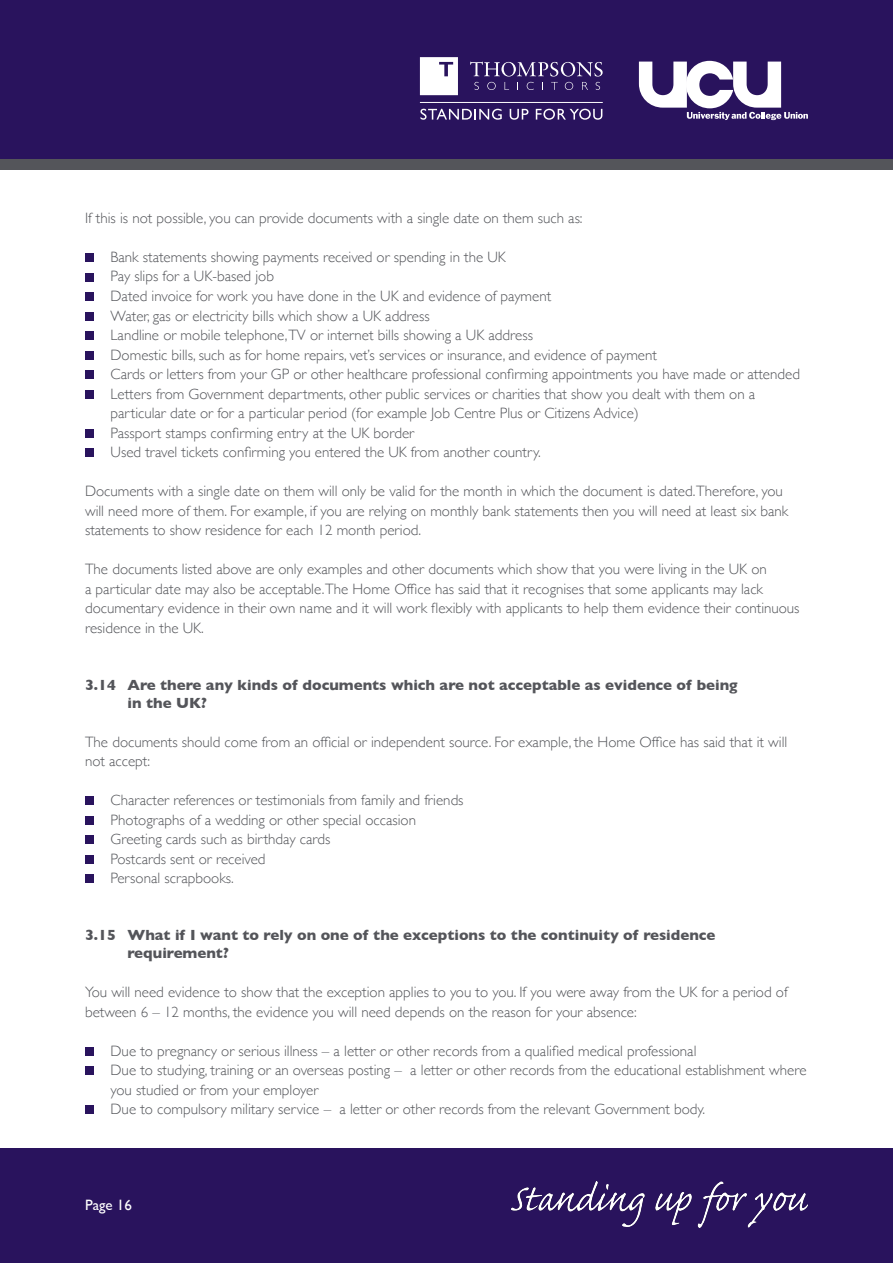
<style>
.page{position:relative;width:893px;height:1263px;background:#fff}
.page>*{position:absolute;margin:0;border:0;box-sizing:border-box;transform-origin:0 0}
.Body_Bullets{font:300 15px/19.5px "Gill Sans";color:#54555a}
.Body_Copy{font:300 15px/19.5px "Gill Sans";color:#54555a}
.Sub_Heading{font:700 15px/18px "Gill Sans";color:#54555a}
.t1{font:15px "Gill Sans";color:#fff}
</style>
<div class="page">
<div style="left:0;top:0;width:893px;height:170px;background:#29135d"></div>
<div style="left:0;top:1148px;width:893px;height:115px;background:#29135d"></div>
<svg style="left:470px;top:62px;width:133px;height:28px"></svg>
<svg style="left:420px;top:57px;width:38px;height:38px"></svg>
<hr style="left:420px;top:102px;width:183px;height:1px;background:#fff">
<svg style="left:420px;top:109px;width:82px;height:11px"></svg>
<svg style="left:510px;top:109px;width:18px;height:11px"></svg>
<svg style="left:536px;top:109px;width:66px;height:11px"></svg>
<svg style="left:639px;top:61px;width:169px;height:59px"></svg>
<div style="left:0;top:159px;width:893px;height:11px;background:#54555a"></div>
<img style="left:512px;top:1182px;width:296px;height:45px">
<div style="left:85px;top:253px;width:9px;height:9px;background:#29135d"></div>
<div style="left:85px;top:273px;width:9px;height:8px;background:#29135d"></div>
<div style="left:85px;top:292px;width:9px;height:9px;background:#29135d"></div>
<div style="left:85px;top:312px;width:9px;height:8px;background:#29135d"></div>
<div style="left:85px;top:331px;width:9px;height:9px;background:#29135d"></div>
<div style="left:85px;top:351px;width:9px;height:8px;background:#29135d"></div>
<div style="left:85px;top:370px;width:9px;height:9px;background:#29135d"></div>
<div style="left:85px;top:390px;width:9px;height:8px;background:#29135d"></div>
<div style="left:85px;top:429px;width:9px;height:8px;background:#29135d"></div>
<div style="left:85px;top:448px;width:9px;height:9px;background:#29135d"></div>
<div style="left:85px;top:796px;width:9px;height:9px;background:#29135d"></div>
<div style="left:85px;top:816px;width:9px;height:8px;background:#29135d"></div>
<div style="left:85px;top:835px;width:9px;height:9px;background:#29135d"></div>
<div style="left:85px;top:855px;width:9px;height:8px;background:#29135d"></div>
<div style="left:85px;top:874px;width:9px;height:9px;background:#29135d"></div>
<div style="left:85px;top:1047px;width:9px;height:8px;background:#29135d"></div>
<div style="left:85px;top:1066px;width:9px;height:9px;background:#29135d"></div>
<div style="left:85px;top:1105px;width:9px;height:9px;background:#29135d"></div>
<p class="Body_Copy" style="left:85px;top:208px;width:499px">If this is not possible, you can provide documents with a single date on them such as:</p>
<p class="Body_Bullets" style="left:111px;top:247px;width:397px">Bank statements showing payments received or spending in the UK</p>
<p class="Body_Bullets" style="left:111px;top:266px;width:165px">Pay slips for a UK-based job</p>
<p class="Body_Bullets" style="left:111px;top:286px;width:442px">Dated invoice for work you have done in the UK and evidence of payment</p>
<p class="Body_Bullets" style="left:111px;top:305px;width:321px">Water, gas or electricity bills which show a UK address</p>
<p class="Body_Bullets" style="left:111px;top:325px;width:424px">Landline or mobile telephone,TV or internet bills showing a UK address</p>
<p class="Body_Bullets" style="left:111px;top:344px;width:548px">Domestic bills, such as for home repairs, vet’s services or insurance, and evidence of payment</p>
<p class="Body_Bullets" style="left:111px;top:364px;width:691px">Cards or letters from your GP or other healthcare professional confirming appointments you have made or attended</p>
<p class="Body_Bullets" style="left:111px;top:383px;width:646px">Letters from Government departments, other public services or charities that show you dealt with them on a particular date or for a particular period (for example Job Centre Plus or Citizens Advice)</p>
<p class="Body_Bullets" style="left:111px;top:422px;width:305px">Passport stamps confirming entry at the UK border</p>
<p class="Body_Bullets" style="left:111px;top:442px;width:432px">Used travel tickets confirming you entered the UK from another country.</p>
<p class="Body_Copy" style="left:85px;top:481px;width:705px">Documents with a single date on them will only be valid for the month in which the document is dated.Therefore, you will need more of them. For example, if you are relying on monthly bank statements then you will need at least six bank statements to show residence for each 12 month period.</p>
<p class="Body_Copy" style="left:85px;top:559px;width:716px">The documents listed above are only examples and other documents which show that you were living in the UK on<br>a particular date may also be acceptable.The Home Office has said that it recognises that some applicants may lack documentary evidence in their own name and it will work flexibly with applicants to help them evidence their continuous residence in the UK.</p>
<p class="Sub_Heading" style="left:128px;top:675px;width:612px;text-indent:-43px">3.14 Are there any kinds of documents which are not acceptable as evidence of being in the UK?</p>
<p class="Body_Copy" style="left:85px;top:731px;width:704px">The documents should come from an official or independent source. For example, the Home Office has said that it will not accept:</p>
<p class="Body_Bullets" style="left:111px;top:790px;width:355px">Character references or testimonials from family and friends</p>
<p class="Body_Bullets" style="left:111px;top:809px;width:307px">Photographs of a wedding or other special occasion</p>
<p class="Body_Bullets" style="left:111px;top:829px;width:221px">Greeting cards such as birthday cards</p>
<p class="Body_Bullets" style="left:111px;top:848px;width:156px">Postcards sent or received</p>
<p class="Body_Bullets" style="left:111px;top:868px;width:125px">Personal scrapbooks.</p>
<p class="Sub_Heading" style="left:128px;top:926px;width:589px;text-indent:-43px">3.15 What if I want to rely on one of the exceptions to the continuity of residence requirement?</p>
<p class="Body_Copy" style="left:85px;top:982px;width:704px">You will need evidence to show that the exception applies to you to you. If you were away from the UK for a period of between 6 – 12 months, the evidence you will need depends on the reason for your absence:</p>
<p class="Body_Bullets" style="left:111px;top:1040px;width:587px">Due to pregnancy or serious illness – a letter or other records from a qualified medical professional</p>
<p class="Body_Bullets" style="left:111px;top:1060px;width:698px">Due to studying, training or an overseas posting – a letter or other records from the educational establishment where you studied or from your employer</p>
<p class="Body_Bullets" style="left:111px;top:1099px;width:596px">Due to compulsory military service – a letter or other records from the relevant Government body.</p>
<p class="t1" style="left:85px;top:1196px;width:48px">Page 16</p>
</div>
